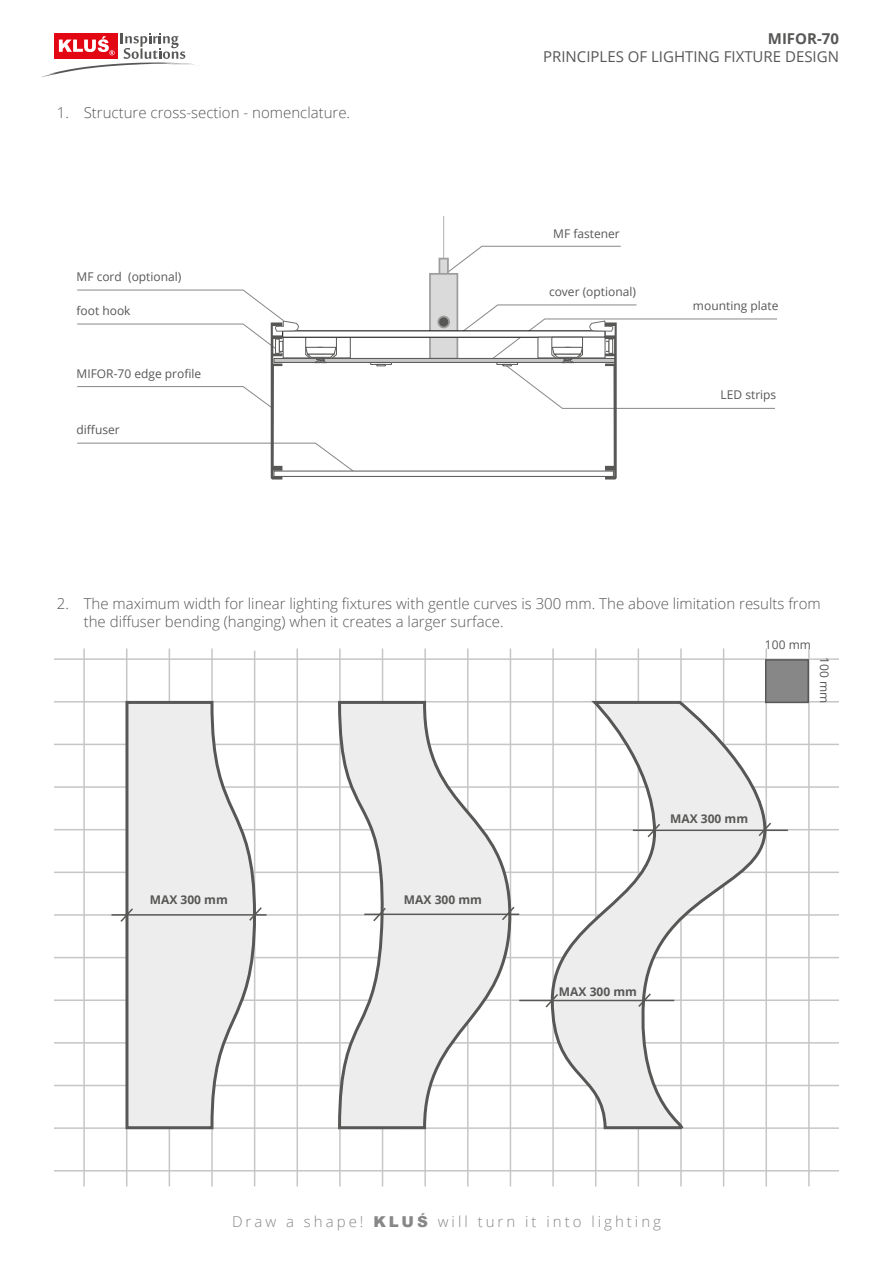
<style>
.page{position:relative;width:893px;height:1263px;background:#fff}
.page>*{position:absolute;margin:0;border:0;box-sizing:border-box;transform-origin:0 0}
.t1{font:300 15px/18px "Open Sans";color:#575756}
.t2{font:300 15px "Open Sans";letter-spacing:.2em;color:#878787}
.t3{font:15px "Open Sans";color:#575756}
.t4{font:700 15px "Open Sans";color:#575756}
.t5{font:12px "Open Sans";color:#575756}
.t6{font:700 12px "Open Sans";color:#575756}
.s1{font-family:"Arial";font-weight:900}
</style>
<div class="page">
<svg style="left:42px;top:33px;width:152px;height:44px"></svg>
<hr style="left:54px;top:658px;width:785px;height:2px;background:#c6c6c6">
<hr style="left:54px;top:701px;width:785px;height:1px;background:#c6c6c6">
<hr style="left:54px;top:744px;width:785px;height:1px;background:#c6c6c6">
<hr style="left:54px;top:786px;width:785px;height:2px;background:#c6c6c6">
<hr style="left:54px;top:829px;width:785px;height:1px;background:#c6c6c6">
<hr style="left:54px;top:871px;width:785px;height:2px;background:#c6c6c6">
<hr style="left:54px;top:914px;width:785px;height:2px;background:#c6c6c6">
<hr style="left:54px;top:957px;width:785px;height:1px;background:#c6c6c6">
<hr style="left:54px;top:999px;width:785px;height:2px;background:#c6c6c6">
<hr style="left:54px;top:1042px;width:785px;height:1px;background:#c6c6c6">
<hr style="left:54px;top:1085px;width:785px;height:1px;background:#c6c6c6">
<hr style="left:54px;top:1127px;width:785px;height:2px;background:#c6c6c6">
<hr style="left:54px;top:1170px;width:785px;height:1px;background:#c6c6c6">
<hr style="left:83px;top:648px;width:2px;height:538px;background:#c6c6c6">
<hr style="left:126px;top:648px;width:1px;height:538px;background:#c6c6c6">
<hr style="left:169px;top:648px;width:1px;height:538px;background:#c6c6c6">
<hr style="left:211px;top:648px;width:2px;height:538px;background:#c6c6c6">
<hr style="left:254px;top:651px;width:1px;height:535px;background:#c6c6c6">
<hr style="left:296px;top:648px;width:2px;height:538px;background:#c6c6c6">
<hr style="left:339px;top:648px;width:2px;height:538px;background:#c6c6c6">
<hr style="left:382px;top:648px;width:1px;height:538px;background:#c6c6c6">
<hr style="left:424px;top:648px;width:2px;height:538px;background:#c6c6c6">
<hr style="left:467px;top:648px;width:2px;height:538px;background:#c6c6c6">
<hr style="left:510px;top:648px;width:1px;height:538px;background:#c6c6c6">
<hr style="left:552px;top:648px;width:2px;height:538px;background:#c6c6c6">
<hr style="left:595px;top:648px;width:1px;height:538px;background:#c6c6c6">
<hr style="left:638px;top:648px;width:1px;height:538px;background:#c6c6c6">
<hr style="left:680px;top:648px;width:2px;height:538px;background:#c6c6c6">
<hr style="left:723px;top:648px;width:1px;height:538px;background:#c6c6c6">
<hr style="left:765px;top:648px;width:2px;height:538px;background:#c6c6c6">
<hr style="left:808px;top:648px;width:2px;height:538px;background:#c6c6c6">
<svg style="left:124px;top:699px;width:133px;height:432px"></svg>
<svg style="left:337px;top:699px;width:176px;height:432px"></svg>
<svg style="left:549px;top:699px;width:219px;height:432px"></svg>
<hr style="left:111px;top:914px;width:155px;height:2px;background:#575756">
<svg style="left:119px;top:907px;width:16px;height:16px"></svg>
<svg style="left:248px;top:905px;width:15px;height:17px"></svg>
<hr style="left:364px;top:913px;width:155px;height:2px;background:#575756">
<svg style="left:372px;top:906px;width:15px;height:17px"></svg>
<svg style="left:500px;top:905px;width:16px;height:17px"></svg>
<hr style="left:633px;top:829px;width:155px;height:2px;background:#575756">
<svg style="left:646px;top:822px;width:16px;height:17px"></svg>
<svg style="left:757px;top:821px;width:16px;height:17px"></svg>
<hr style="left:519px;top:1000px;width:155px;height:1px;background:#575756">
<svg style="left:544px;top:992px;width:16px;height:17px"></svg>
<svg style="left:637px;top:992px;width:15px;height:16px"></svg>
<svg style="left:441px;top:245px;width:180px;height:33px"></svg>
<hr style="left:443px;top:216px;width:1px;height:43px;background:#b3b2b2">
<div style="left:439px;top:259px;width:9px;height:84px;background:#dadada"></div>
<div style="left:439px;top:258px;width:10px;height:86px;border:2px solid #9d9d9c"></div>
<div style="left:430px;top:274px;width:27px;height:85px;background:#dadada"></div>
<div style="left:429px;top:273px;width:29px;height:87px;border:2px solid #9d9d9c"></div>
<div style="left:438px;top:317px;width:11px;height:10px;background:#575756;border-radius:50%"></div>
<div style="left:437px;top:316px;width:13px;height:12px;border:2px solid #9d9d9c;border-radius:50%"></div>
<div style="left:273px;top:471px;width:341px;height:6px;border:1px solid #575756"></div>
<hr style="left:274px;top:358px;width:341px;height:4px;background:#c6c6c6">
<div style="left:274px;top:358px;width:341px;height:5px;border:1px solid #575756"></div>
<div style="left:370px;top:362px;width:22px;height:3px;border:1px solid #575756"></div>
<svg style="left:376px;top:364px;width:10px;height:2px"></svg>
<div style="left:283px;top:331px;width:322px;height:6px;background:#fff"></div>
<svg style="left:77px;top:289px;width:280px;height:190px"></svg>
<svg style="left:456px;top:304px;width:321px;height:175px"></svg>
<div style="left:765px;top:659px;width:44px;height:44px;background:#878787;border:2px solid #575756"></div>
<p class="t1" style="left:57px;top:103px;width:295px">1. Structure cross-section - nomenclature.</p>
<p class="t5" style="left:77px;top:269px;width:106px">MF cord (optional)</p>
<p class="t5" style="left:77px;top:303px;width:56px">foot hook</p>
<p class="t5" style="left:77px;top:365px;width:126px">MIFOR-70 edge profile</p>
<p class="t5" style="left:77px;top:422px;width:45px">diffuser</p>
<p class="t4" style="left:768px;top:28px;width:73px">MIFOR-70</p>
<p class="t3" style="left:543px;top:46px;width:297px">PRINCIPLES OF LIGHTING FIXTURE DESIGN</p>
<p class="t5" style="left:553px;top:225px;width:68px">MF fastener</p>
<p class="t5" style="left:549px;top:284px;width:89px">cover (optional)</p>
<p class="t5" style="left:693px;top:298px;width:87px">mounting plate</p>
<p class="t5" style="left:721px;top:387px;width:57px">LED strips</p>
<p class="t1" style="left:84px;top:594px;width:738px;text-indent:-27px">2. The maximum width for linear lighting fixtures with gentle curves is 300 mm. The above limitation results from the diffuser bending (hanging) when it creates a larger surface.</p>
<p class="t6" style="left:150px;top:891px;width:79px">MAX 300 mm</p>
<p class="t6" style="left:404px;top:891px;width:79px">MAX 300 mm</p>
<p class="t5" style="left:765px;top:636px;width:48px">100 mm</p>
<p class="t5" style="left:833px;top:657px;width:48px;rotate:90deg">100 mm</p>
<p class="t6" style="left:670px;top:810px;width:79px">MAX 300 mm</p>
<p class="t6" style="left:559px;top:983px;width:79px">MAX 300 mm</p>
<p class="t2" style="left:232px;top:1211px;width:430px">Draw a shape! <span class="s1">KLUŚ</span> will turn it into lighting</p>
</div>
